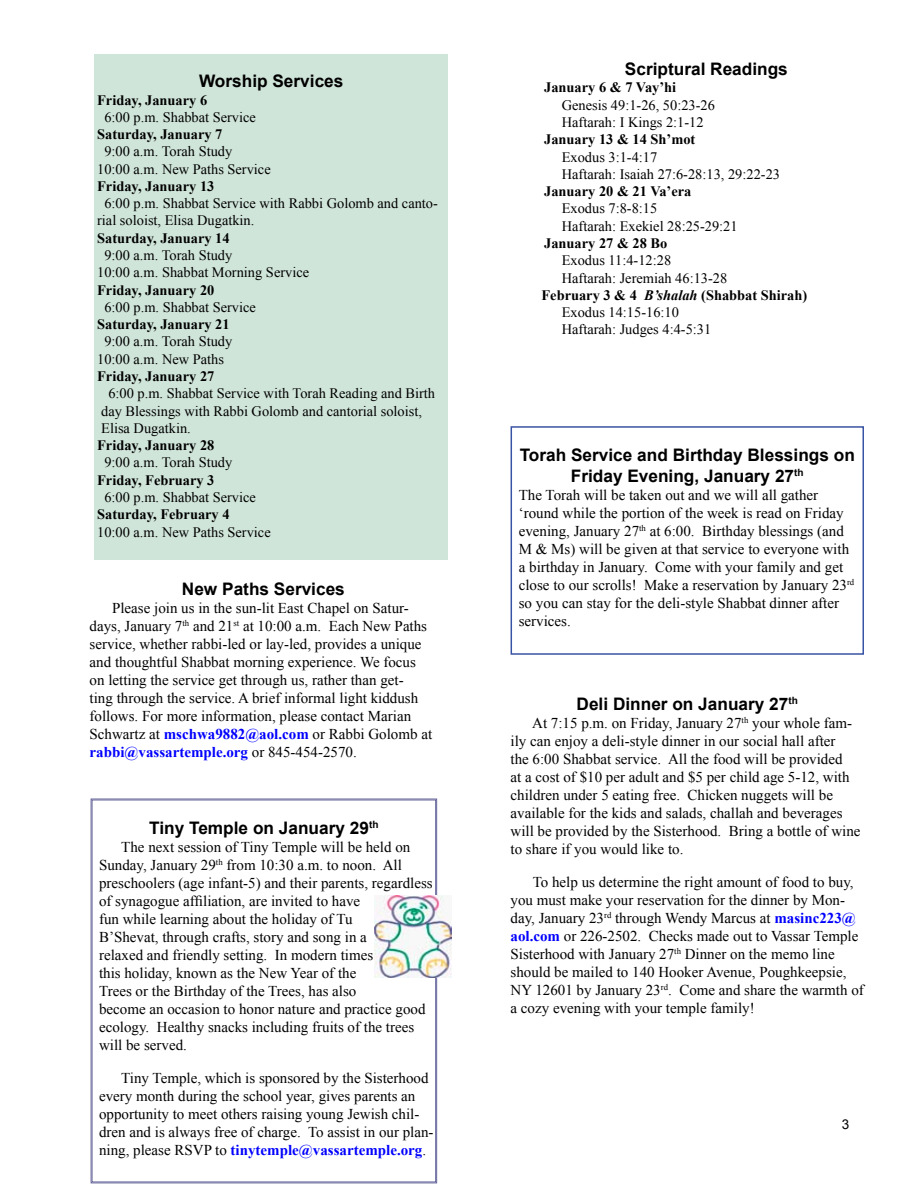
<style>
.page{position:relative;width:918px;height:1188px;background:#fff}
.page>*{position:absolute;margin:0;border:0;box-sizing:border-box;transform-origin:0 0}
.t1{font:700 17.25px/20.7px "Arial";color:#000;text-align:center}
.t2{font:15px/18px "Times New Roman";color:#000}
.t3{font:14.4px/17.2px "Times New Roman";color:#000}
.t4{font:700 14.4px "Times New Roman";color:#000}
.t5{font:13.5px "Arial";color:#000}
.s1{font-weight:700;color:#00f}
.s2{font-style:italic}
</style>
<div class="page">
<div style="left:94px;top:54px;width:354px;height:505px;background:#d0e5da"></div>
<svg style="left:91px;top:799px;width:346px;height:384px"></svg>
<img style="left:374px;top:895px;width:77px;height:83px">
<div style="left:511px;top:426px;width:353px;height:229px;border:2px solid #3953a4"></div>
<p class="t1" style="left:199px;top:71px;width:146px">Worship Services</p>
<p class="t4" style="left:97px;top:90px;width:112px">Friday, January 6</p>
<p class="t3" style="left:104px;top:108px;width:153px">6:00 p.m. Shabbat Service</p>
<p class="t4" style="left:97px;top:124px;width:127px">Saturday, January 7</p>
<p class="t3" style="left:97px;top:143px;width:175px;text-indent:7px">9:00 a.m. Torah Study<br>10:00 a.m. New Paths Service</p>
<p class="t4" style="left:97px;top:176px;width:119px">Friday, January 13</p>
<p class="t3" style="left:97px;top:195px;width:342px;text-indent:7px">6:00 p.m. Shabbat Service with Rabbi Golomb and canto&shy;rial soloist, Elisa Dugatkin.</p>
<p class="t4" style="left:97px;top:228px;width:134px">Saturday, January 14</p>
<p class="t3" style="left:97px;top:246px;width:213px;text-indent:7px">9:00 a.m. Torah Study<br>10:00 a.m. Shabbat Morning Service</p>
<p class="t4" style="left:97px;top:280px;width:119px">Friday, January 20</p>
<p class="t3" style="left:104px;top:298px;width:153px">6:00 p.m. Shabbat Service</p>
<p class="t4" style="left:97px;top:314px;width:134px">Saturday, January 21</p>
<p class="t3" style="left:97px;top:333px;width:137px;text-align:center">9:00 a.m. Torah Study<br>10:00 a.m. New Paths</p>
<p class="t4" style="left:97px;top:366px;width:119px">Friday, January 27</p>
<p class="t3" style="left:101px;top:385px;width:335px;text-indent:7px">6:00 p.m. Shabbat Service with Torah Reading and Birth day Blessings with Rabbi Golomb and cantorial soloist,<br>Elisa Dugatkin.</p>
<p class="t4" style="left:97px;top:435px;width:119px">Friday, January 28</p>
<p class="t3" style="left:104px;top:454px;width:129px">9:00 a.m. Torah Study</p>
<p class="t4" style="left:97px;top:470px;width:119px">Friday, February 3</p>
<p class="t3" style="left:104px;top:488px;width:153px">6:00 p.m. Shabbat Service</p>
<p class="t4" style="left:97px;top:504px;width:134px">Saturday, February 4</p>
<p class="t3" style="left:97px;top:523px;width:175px">10:00 a.m. New Paths Service</p>
<p class="t1" style="left:182px;top:579px;width:164px">New Paths Services</p>
<p class="t2" style="left:90px;top:599px;width:344px;text-indent:22px">Please join us in the sun-lit East Chapel on Satur&shy;days, January 7<sup>th</sup> and 21<sup>st</sup> at 10:00 a.m. Each New Paths service, whether rabbi-led or lay-led, provides a unique and thoughtful Shabbat morning experience. We focus on letting the service get through us, rather than get-<br>ting through the service. A brief informal light kiddush follows. For more information, please contact Marian Schwartz at <span class="s1">mschwa9882@aol.com</span> or Rabbi Golomb at <span class="s1">rabbi@vassartemple.org</span> or 845-454-2570.</p>
<p class="t1" style="left:149px;top:818px;width:231px">Tiny Temple on January 29<sup>th</sup></p>
<p class="t2" style="left:99px;top:837px;width:335px;text-indent:22px">The next session of Tiny Temple will be held on Sunday, January 29<sup>th</sup> from 10:30 a.m. to noon. All preschoolers (age infant-5) and their parents, regardless of synagogue affiliation, are invited to have<br>fun while learning about the holiday of Tu<br>B’Shevat, through crafts, story and song in a<br>relaxed and friendly setting. In modern times<br>this holiday, known as the New Year of the<br>Trees or the Birthday of the Trees, has also<br>become an occasion to honor nature and practice good ecology. Healthy snacks including fruits of the trees will be served.</p>
<p class="t2" style="left:99px;top:1068px;width:336px;text-indent:22px">Tiny Temple, which is sponsored by the Sisterhood every month during the school year, gives parents an opportunity to meet others raising young Jewish chil&shy;dren and is always free of charge. To assist in our plan&shy;ning, please RSVP to <span class="s1">tinytemple@vassartemple.org</span>.</p>
<p class="t1" style="left:625px;top:59px;width:164px">Scriptural Readings</p>
<p class="t4" style="left:544px;top:78px;width:134px">January 6 &amp; 7 Vay’hi</p>
<p class="t3" style="left:562px;top:96px;width:155px">Genesis 49:1-26, 50:23-26<br>Haftarah: I Kings 2:1-12</p>
<p class="t4" style="left:544px;top:129px;width:153px">January 13 &amp; 14 Sh’mot</p>
<p class="t3" style="left:562px;top:148px;width:220px">Exodus 3:1-4:17<br>Haftarah: Isaiah 27:6-28:13, 29:22-23</p>
<p class="t4" style="left:544px;top:181px;width:149px">January 20 &amp; 21 Va’era</p>
<p class="t3" style="left:562px;top:200px;width:177px">Exodus 7:8-8:15<br>Haftarah: Exekiel 28:25-29:21</p>
<p class="t4" style="left:544px;top:233px;width:125px">January 27 &amp; 28 Bo</p>
<p class="t3" style="left:562px;top:252px;width:111px">Exodus 11:4-12:28</p>
<p class="t3" style="left:562px;top:269px;width:167px">Haftarah: Jeremiah 46:13-28</p>
<p class="t4" style="left:542px;top:285px;width:267px">February 3 &amp; 4 <span class="s2">B’shalah</span> (Shabbat Shirah)</p>
<p class="t3" style="left:562px;top:303px;width:119px">Exodus 14:15-16:10</p>
<p class="t3" style="left:562px;top:321px;width:151px">Haftarah: Judges 4:4-5:31</p>
<p class="t1" style="left:520px;top:445px;width:337px">Torah Service and Birthday Blessings on<br>Friday Evening, January 27<sup>th</sup></p>
<p class="t2" style="left:519px;top:485px;width:337px">The Torah will be taken out and we will all gather ‘round while the portion of the week is read on Friday evening, January 27<sup>th</sup> at 6:00. Birthday blessings (and M &amp; Ms) will be given at that service to everyone with a birthday in January. Come with your family and get close to our scrolls! Make a reservation by January 23<sup>rd </sup>so you can stay for the deli-style Shabbat dinner after services.</p>
<p class="t1" style="left:577px;top:694px;width:223px">Deli Dinner on January 27<sup>th</sup></p>
<p class="t2" style="left:511px;top:714px;width:351px;text-indent:22px">At 7:15 p.m. on Friday, January 27<sup>th</sup> your whole fam&shy;ily can enjoy a deli-style dinner in our social hall after<br>the 6:00 Shabbat service. All the food will be provided<br>at a cost of $10 per adult and $5 per child age 5-12, with children under 5 eating free. Chicken nuggets will be available for the kids and salads, challah and beverages will be provided by the Sisterhood. Bring a bottle of wine to share if you would like to.</p>
<p class="t2" style="left:511px;top:873px;width:355px;text-indent:22px">To help us determine the right amount of food to buy, you must make your reservation for the dinner by Mon&shy;day, January 23<sup>rd</sup> through Wendy Marcus at <span class="s1">masinc223@ aol.com</span> or 226-2502. Checks made out to Vassar Temple Sisterhood with January 27<sup>th</sup> Dinner on the memo line should be mailed to 140 Hooker Avenue, Poughkeepsie, NY 12601 by January 23<sup>rd</sup>. Come and share the warmth of a cozy evening with your temple family!</p>
<p class="t5" style="left:842px;top:1116px;width:9px">3</p>
</div>
